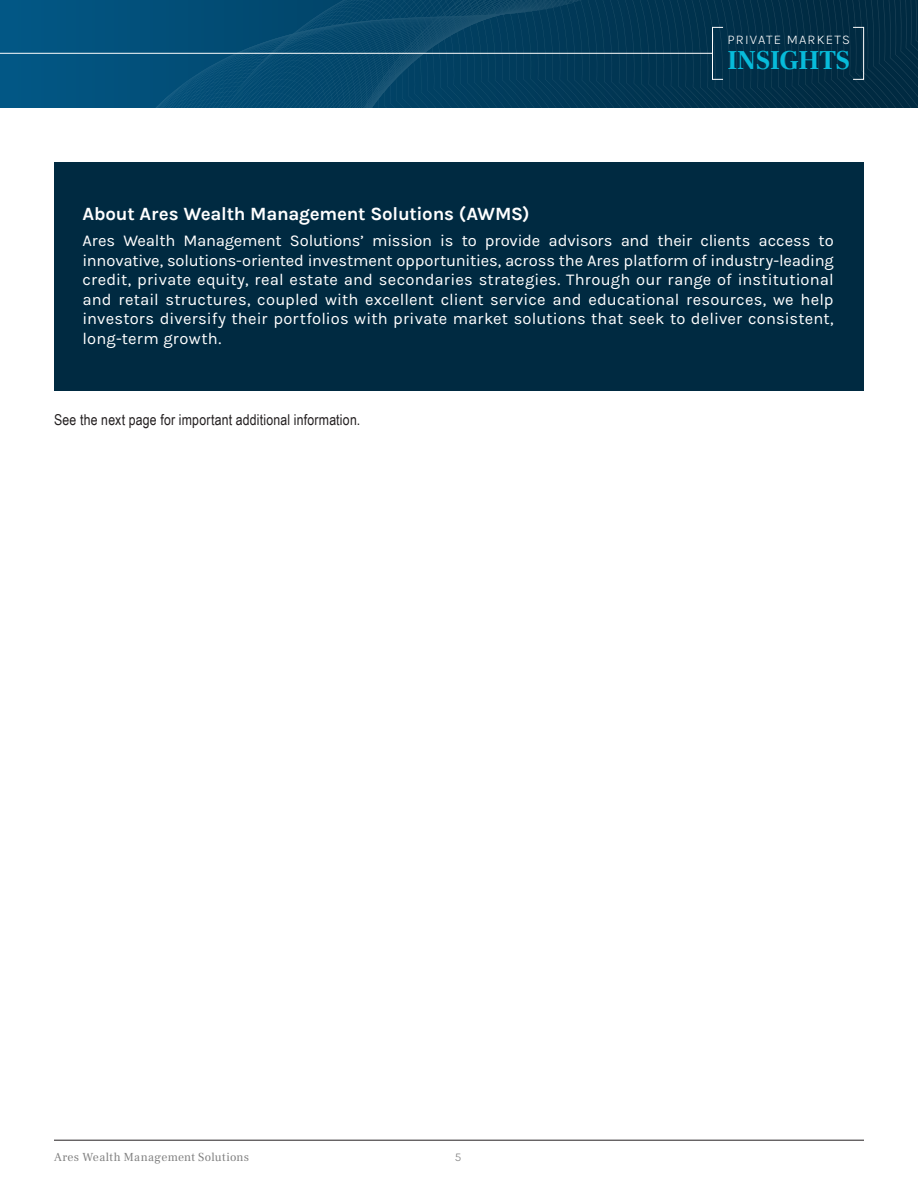
<style>
.page{position:relative;width:918px;height:1188px;background:#fff}
.page>*{position:absolute;margin:0;border:0;box-sizing:border-box;transform-origin:0 0}
.t1{font:700 26.7px "Frank Ruhl Libre";color:#07bbda}
.Headline_Body_-_Gree{font:700 18.75px "Karla";letter-spacing:-.01em;color:#fff}
.Body_Copy{font:16.5px/19.5px "Karla";letter-spacing:.01em;color:#fff;text-align:justify}
.Body_Copy-2{font:15px "Arial Narrow";letter-spacing:.015em;color:#231f20}
.t2{font:300 13.35px "Karla";letter-spacing:.09em;color:#fff}
.t3{font:12px "Frank Ruhl Libre";letter-spacing:.025em;color:#7f7f7f}
.t4{font:300 12px "Karla";color:#7f7f7f}
</style>
<div class="page">
<hr style="left:54px;top:1140px;width:810px;height:1px;background:#231f20">
<svg style="left:0;top:0;width:918px;height:108px;background:#033957"></svg>
<svg style="left:95px;top:0;width:416px;height:108px;background:#054a6f"></svg>
<hr style="left:0;top:53px;width:712px;height:1px;background:#fff">
<div style="left:712px;top:27px;width:11px;height:53px;border:1px solid #fff"></div>
<div style="left:853px;top:27px;width:11px;height:53px;border:1px solid #fff"></div>
<div style="left:54px;top:162px;width:810px;height:229px;background:#002a41"></div>
<p class="t2" style="left:728px;top:31px;width:124px">PRIVATE MARKETS</p>
<h1 class="t1" style="left:727px;top:44px;width:124px">INSIGHTS</h1>
<p class="Headline_Body_-_Gree" style="left:82px;top:203px;width:449px">About Ares Wealth Management Solutions (AWMS)</p>
<p class="Body_Copy" style="left:82px;top:231px;width:753px">Ares Wealth Management Solutions’ mission is to provide advisors and their clients access to innovative, solutions-oriented investment opportunities, across the Ares platform of industry-leading credit, private equity, real estate and secondaries strategies. Through our range of institutional and retail structures, coupled with excellent client service and educational resources, we help investors diversify their portfolios with private market solutions that seek to deliver consistent, long-term growth.</p>
<p class="Body_Copy-2" style="left:54px;top:409px;width:308px">See the next page for important additional information.</p>
<p class="t3" style="left:54px;top:1150px;width:197px">Ares Wealth Management Solutions</p>
<p class="t4" style="left:455px;top:1149px;width:8px">5</p>
</div>
